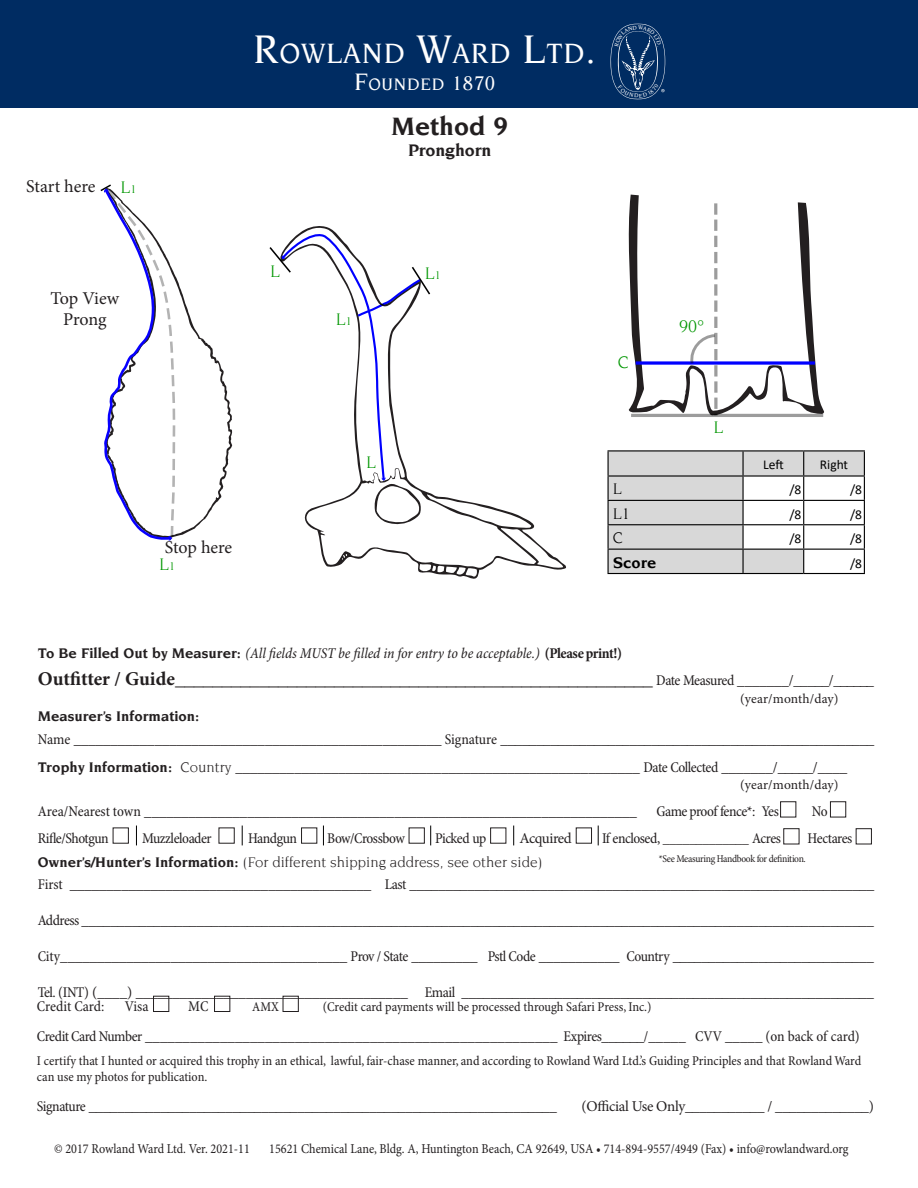
<style>
.page{position:relative;width:918px;height:1188px;background:#fff}
.page>*{position:absolute;margin:0;border:0;box-sizing:border-box;transform-origin:0 0}
.t1{font:500 30px "Novarese";letter-spacing:.03em;color:#fff}
.t2{font:700 27px "Novarese";color:#231f20}
.t3{font:700 19.5px "Minion Pro";letter-spacing:-.005em;color:#231f20}
.t4{font:18px/21.6px "Minion Pro";letter-spacing:-.01em;color:#231f20;text-align:center}
.t5{font:18px "Novarese";color:#009600}
.t6{font:700 18px "Novarese";letter-spacing:-.01em;color:#231f20}
.t7{font:500 17.85px "Novarese";letter-spacing:.045em;color:#fff}
.t8{font:700 16.5px "Novarese";color:#000}
.t9{font:16.5px "Novarese";color:#000}
.t10{font:15px "Minion Pro";letter-spacing:-.025em;color:#231f20}
.t11{font:condensed 15px "Minion Pro";letter-spacing:-.03em;color:#231f20}
.t12{font:italic condensed 15px "Minion Pro";letter-spacing:-.005em;color:#231f20}
.t13{font:15px "Novarese";color:#231f20}
.t14{font:700 15px "Novarese";color:#231f20}
.t15{font:condensed 15px "Minion Pro";letter-spacing:-.005em;color:#231f20}
.t16{font:condensed 13.5px "Minion Pro";color:#231f20}
.t17{font:13.5px "Minion Pro";color:#231f20;scale:.9 1}
.t18{font:13.5px "Minion Pro";color:#231f20}
.t19{font:13.5px "Calibri";color:#000}
.t20{font:condensed 10.5px "Minion Pro";letter-spacing:-.035em;color:#231f20}
.s1{font-size:42.9px}
.s2{font-size:25.65px}
.s3{font-size:21.3px}
.s4{font-size:12px}
.s5{font-family:"Novarese";font-weight:700;font-style:normal;font-stretch:normal}
.s6{font-weight:700;font-style:normal}
.s7{font-weight:400;font-stretch:condensed;font-size:15px}
.s8{font-weight:400;font-size:15px}
.s9{font-stretch:condensed}
.s10{font-family:"Novarese";font-weight:700}
.s11{font-family:"Novarese"}
.s12{font-stretch:normal;font-size:13.5px}
.s13{font-weight:700}
.s14{font-stretch:normal}
</style>
<div class="page">
<svg style="left:302px;top:226px;width:264px;height:353px"></svg>
<svg style="left:269px;top:231px;width:163px;height:295px"></svg>
<svg style="left:175px;top:275px;width:58px;height:262px"></svg>
<svg style="left:100px;top:184px;width:75px;height:357px"></svg>
<hr style="left:608px;top:450px;width:135px;height:1px;background:#000">
<hr style="left:743px;top:450px;width:61px;height:1px;background:#000">
<hr style="left:804px;top:450px;width:61px;height:1px;background:#000">
<svg style="left:608px;top:451px;width:257px;height:123px"></svg>
<svg style="left:628px;top:195px;width:196px;height:222px"></svg>
<hr style="left:631px;top:414px;width:192px;height:3px;background:#000">
<svg style="left:636px;top:361px;width:179px;height:4px"></svg>
<svg style="left:690px;top:203px;width:28px;height:213px"></svg>
<div style="left:153px;top:996px;width:16px;height:16px;border:1px solid #231f20"></div>
<div style="left:214px;top:996px;width:16px;height:16px;border:1px solid #231f20"></div>
<div style="left:283px;top:996px;width:16px;height:16px;border:1px solid #231f20"></div>
<div style="left:780px;top:801px;width:16px;height:16px;border:1px solid #231f20"></div>
<div style="left:830px;top:801px;width:16px;height:16px;border:1px solid #231f20"></div>
<div style="left:783px;top:828px;width:16px;height:16px;border:1px solid #231f20"></div>
<div style="left:856px;top:828px;width:16px;height:16px;border:1px solid #231f20"></div>
<div style="left:113px;top:828px;width:16px;height:16px;border:1px solid #231f20"></div>
<div style="left:301px;top:828px;width:16px;height:16px;border:1px solid #231f20"></div>
<div style="left:409px;top:828px;width:16px;height:16px;border:1px solid #231f20"></div>
<div style="left:490px;top:828px;width:16px;height:16px;border:1px solid #231f20"></div>
<div style="left:576px;top:828px;width:16px;height:16px;border:1px solid #231f20"></div>
<svg style="left:598px;top:826px;width:1px;height:19px"></svg>
<svg style="left:513px;top:826px;width:1px;height:19px"></svg>
<svg style="left:430px;top:826px;width:1px;height:19px"></svg>
<svg style="left:323px;top:826px;width:1px;height:19px"></svg>
<svg style="left:242px;top:826px;width:1px;height:19px"></svg>
<svg style="left:136px;top:826px;width:1px;height:19px"></svg>
<div style="left:0;top:0;width:918px;height:108px;background:#002c62"></div>
<svg style="left:611px;top:24px;width:54px;height:75px"></svg>
<p class="t1" style="left:253px;top:40px;width:344px"><span class="s1">R</span>OWLAND <span class="s1">W</span>ARD <span class="s1">L</span>TD<span class="s1">.</span></p>
<p class="t7" style="left:354px;top:76px;width:143px"><span class="s2">F</span>OUNDED <span class="s3">1870</span></p>
<p class="t4" style="left:26px;top:175px;width:71px">Start here</p>
<p class="t5" style="left:120px;top:180px;width:18px">L<span class="s4">1</span></p>
<p class="t2" style="left:391px;top:114px;width:119px">Method 9</p>
<p class="t6" style="left:408px;top:142px;width:85px">Pronghorn</p>
<p class="t4" style="left:51px;top:287px;width:70px">Top View<br>Prong</p>
<p class="t5" style="left:270px;top:264px;width:12px">L</p>
<p class="t5" style="left:336px;top:311px;width:18px">L<span class="s4">1</span></p>
<p class="t5" style="left:425px;top:266px;width:18px">L<span class="s4">1</span></p>
<p class="t5" style="left:366px;top:455px;width:12px">L</p>
<p class="t5" style="left:618px;top:355px;width:12px">C</p>
<p class="t5" style="left:679px;top:319px;width:27px">90°</p>
<p class="t5" style="left:713px;top:419px;width:12px">L</p>
<p class="t19" style="left:763px;top:455px;width:22px">Left</p>
<p class="t19" style="left:820px;top:455px;width:30px">Right</p>
<p class="t9" style="left:613px;top:482px;width:11px">L</p>
<p class="t19" style="left:789px;top:481px;width:14px">/8</p>
<p class="t19" style="left:850px;top:481px;width:14px">/8</p>
<p class="t9" style="left:613px;top:507px;width:19px">L1</p>
<p class="t19" style="left:789px;top:505px;width:14px">/8</p>
<p class="t19" style="left:850px;top:505px;width:14px">/8</p>
<p class="t9" style="left:613px;top:531px;width:12px">C</p>
<p class="t19" style="left:789px;top:529px;width:14px">/8</p>
<p class="t19" style="left:850px;top:529px;width:14px">/8</p>
<p class="t4" style="left:165px;top:537px;width:69px">Stop here</p>
<p class="t5" style="left:159px;top:557px;width:18px">L<span class="s4">1</span></p>
<p class="t8" style="left:613px;top:555px;width:45px">Score</p>
<p class="t19" style="left:850px;top:554px;width:14px">/8</p>
<p class="t12" style="left:38px;top:644px;width:586px"><span class="s5">To Be Filled Out by Measurer:</span> (All fields MUST be filled in for entry to be acceptable.) <span class="s6">(Please print!)</span></p>
<p class="t3" style="left:38px;top:666px;width:838px">Outfitter / Guide___________________________________________________ <span class="s7">Date Measured</span> <span class="s8">_______/_____/______</span></p>
<p class="t18" style="left:740px;top:690px;width:100px">(year/month/day)</p>
<p class="t14" style="left:38px;top:710px;width:163px">Measurer’s Information:</p>
<p class="t10" style="left:38px;top:729px;width:838px"><span class="s9">Name</span> __________________________________________________ <span class="s9">Signature</span> ____________________________________________________</p>
<p class="t10" style="left:38px;top:758px;width:811px"><span class="s10">Trophy Information:</span> <span class="s11">Country</span> _______________________________________________________ <span class="s9">Date Collected</span> _______/_____/____</p>
<p class="t18" style="left:740px;top:775px;width:100px">(year/month/day)</p>
<p class="t10" style="left:38px;top:801px;width:601px"><span class="s9">Area/Nearest town</span> ___________________________________________________________________</p>
<p class="t11" style="left:656px;top:802px;width:124px">Game proof fence*: Yes</p>
<p class="t11" style="left:812px;top:802px;width:17px">No</p>
<p class="t11" style="left:38px;top:829px;width:73px">Rifle/Shotgun</p>
<p class="t11" style="left:142px;top:829px;width:71px">Muzzleloader</p>
<p class="t11" style="left:248px;top:829px;width:50px">Handgun</p>
<p class="t11" style="left:327px;top:829px;width:79px">Bow/Crossbow</p>
<p class="t11" style="left:435px;top:829px;width:53px">Picked up</p>
<p class="t10" style="left:519px;top:828px;width:54px">Acquired</p>
<p class="t11" style="left:602px;top:829px;width:180px">If enclosed, <span class="s12">_____________</span> Acres</p>
<p class="t11" style="left:808px;top:829px;width:46px">Hectares</p>
<p class="t13" style="left:38px;top:856px;width:506px"><span class="s13">Owner’s/Hunter’s Information:</span> (For different shipping address, see other side)</p>
<p class="t20" style="left:659px;top:853px;width:149px">*See Measuring Handbook for definition.</p>
<p class="t10" style="left:38px;top:874px;width:838px"><span class="s9">First</span> _________________________________________ <span class="s9">Last</span> ________________________________________________________________</p>
<p class="t10" style="left:38px;top:910px;width:838px"><span class="s9">Address</span> ______________________________________________________________________________________________________________</p>
<p class="t11" style="left:38px;top:947px;width:838px">City_______________________________________ Prov / State <span class="s14">_________</span> Pstl Code <span class="s14">___________</span> Country <span class="s14">____________________________</span></p>
<p class="t10" style="left:38px;top:982px;width:838px"><span class="s9">Tel. (INT)</span> (____) _____________________________________ <span class="s9">Email</span> _________________________________________________________</p>
<p class="t15" style="left:37px;top:998px;width:69px">Credit Card:</p>
<p class="t11" style="left:125px;top:998px;width:25px">Visa</p>
<p class="t11" style="left:188px;top:998px;width:22px">MC</p>
<p class="t16" style="left:252px;top:999px;width:28px">AMX</p>
<p class="t16" style="left:323px;top:999px;width:330px">(Credit card payments will be processed through Safari Press, Inc.)</p>
<p class="t11" style="left:37px;top:1028px;width:824px">Credit Card Number _______________________________________________________ Expires______/_____ CVV _____ (on back of card)</p>
<p class="t16" style="left:37px;top:1053px;width:826px">I certify that I hunted or acquired this trophy in an ethical, lawful, fair-chase manner, and according to Rowland Ward Ltd.’s Guiding Principles and that Rowland Ward</p>
<p class="t16" style="left:37px;top:1069px;width:172px">can use my photos for publication.</p>
<p class="t10" style="left:37px;top:1096px;width:522px"><span class="s9">Signature</span> _________________________________________________________________</p>
<p class="t10" style="left:582px;top:1096px;width:294px">(Official Use Only___________ / _____________)</p>
<p class="t17" style="left:54px;top:1140px;width:219px">© 2017 Rowland Ward Ltd. Ver. 2021-11</p>
<p class="t17" style="left:269px;top:1140px;width:645px">15621 Chemical Lane, Bldg. A, Huntington Beach, CA 92649, USA • 714-894-9557/4949 (Fax) • info@rowlandward.org</p>
</div>
